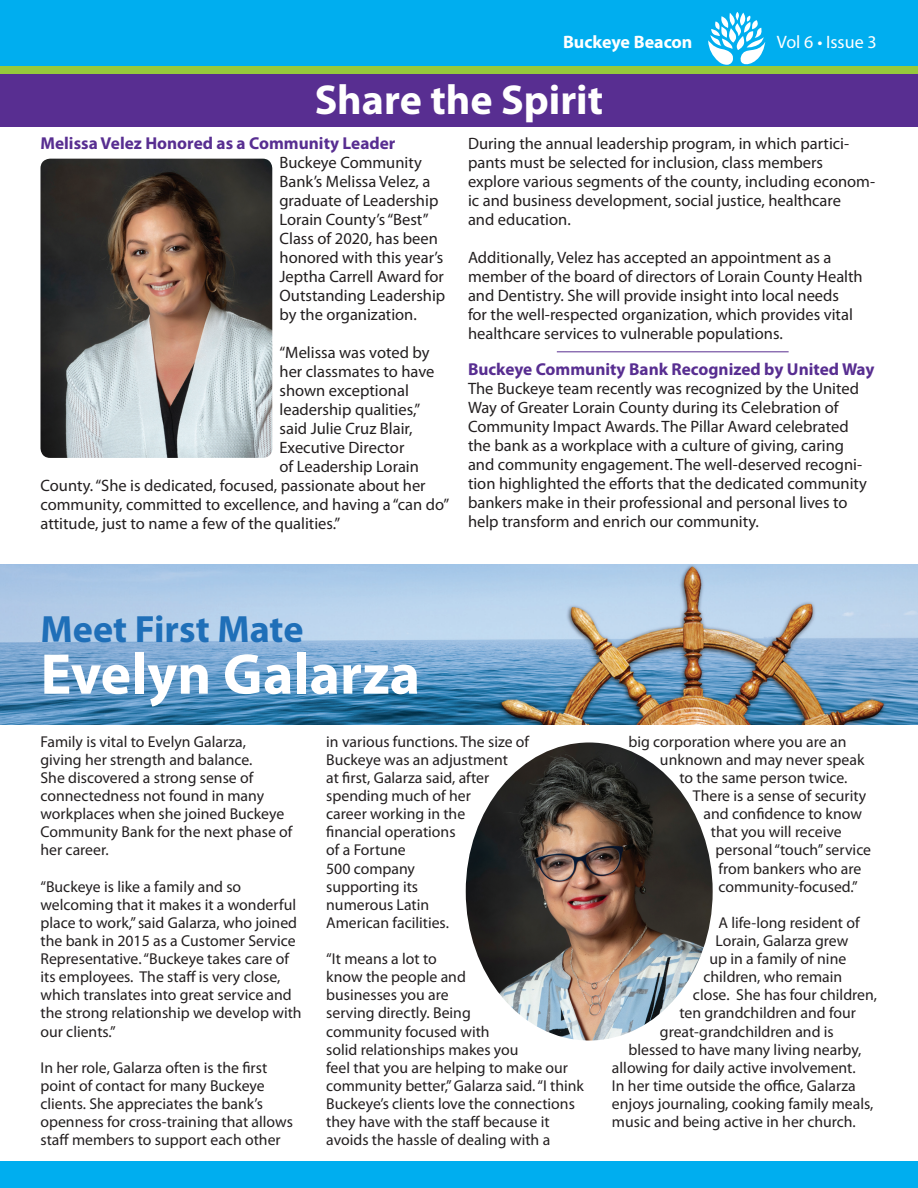
<style>
.page{position:relative;width:918px;height:1188px;background:#fff}
.page>*{position:absolute;margin:0;border:0;box-sizing:border-box;transform-origin:0 0}
.t1{font:700 57.9px "Myriad Pro";color:#fff}
.t2{font:700 42px "Myriad Pro";color:#fff}
.t3{font:700 38.1px "Myriad Pro";color:#1f6fb8}
.t4{font:700 18px "Myriad Pro";color:#fff}
.t5{font:18px "Myriad Pro";color:#fff}
.t6{font:700 17.25px "Myriad Pro";color:#582e91}
.t7{font:16.5px/19px "Myriad Pro";color:#231f20}
.t8{font:15.75px/18.1px "Myriad Pro";color:#231f20}
</style>
<div class="page">
<div style="left:0;top:73px;width:918px;height:54px;background:#582e91"></div>
<div style="left:0;top:0;width:918px;height:73px;background:#96c93c"></div>
<div style="left:0;top:0;width:918px;height:66px;background:#00aeef"></div>
<svg style="left:708px;top:12px;width:57px;height:53px"></svg>
<div style="left:0;top:1161px;width:918px;height:27px;background:#00aeef"></div>
<img style="left:0;top:565px;width:918px;height:159px">
<img style="left:40px;top:159px;width:232px;height:299px">
<hr style="left:557px;top:351px;width:232px;height:1px;background:#582e91">
<img style="left:466px;top:742px;width:247px;height:299px">
<p class="t4" style="left:563px;top:30px;width:131px">Buckeye Beacon</p>
<p class="t5" style="left:777px;top:31px;width:101px">Vol 6 • Issue 3</p>
<h2 class="t2" style="left:315px;top:73px;width:290px">Share the Spirit</h2>
<p class="t6" style="left:40px;top:132px;width:356px">Melissa Velez Honored as a Community Leader</p>
<p class="t7" style="left:280px;top:153px;width:167px">Buckeye Community<br>Bank’s Melissa Velez, a graduate of Leadership<br>Lorain County’s “Best”<br>Class of 2020, has been honored with this year’s<br>Jeptha Carrell Award for<br>Outstanding Leadership by the organization.</p>
<p class="t7" style="left:280px;top:343px;width:152px">“Melissa was voted by</p>
<p class="t7" style="left:280px;top:362px;width:156px">her classmates to have</p>
<p class="t7" style="left:280px;top:381px;width:131px">shown exceptional</p>
<p class="t7" style="left:280px;top:400px;width:142px">leadership qualities,”</p>
<p class="t7" style="left:280px;top:419px;width:135px">said Julie Cruz Blair,</p>
<p class="t7" style="left:280px;top:438px;width:126px">Executive Director</p>
<p class="t7" style="left:280px;top:457px;width:141px">of Leadership Lorain</p>
<p class="t7" style="left:41px;top:476px;width:387px">County. “She is dedicated, focused, passionate about her</p>
<p class="t7" style="left:41px;top:495px;width:410px">community, committed to excellence, and having a “can do”</p>
<p class="t7" style="left:41px;top:514px;width:301px">attitude, just to name a few of the qualities.”</p>
<p class="t7" style="left:468px;top:134px;width:409px">During the annual leadership program, in which partici&shy;pants must be selected for inclusion, class members explore various segments of the county, including econom&shy;ic and business development, social justice, healthcare<br>and education.</p>
<p class="t7" style="left:468px;top:248px;width:396px">Additionally, Velez has accepted an appointment as a member of the board of directors of Lorain County Health and Dentistry. She will provide insight into local needs<br>for the well-respected organization, which provides vital healthcare services to vulnerable populations.</p>
<p class="t6" style="left:468px;top:358px;width:408px">Buckeye Community Bank Recognized by United Way</p>
<p class="t7" style="left:468px;top:379px;width:401px">The Buckeye team recently was recognized by the United Way of Greater Lorain County during its Celebration of Community Impact Awards. The Pillar Award celebrated the bank as a workplace with a culture of giving, caring and community engagement. The well-deserved recogni&shy;tion highlighted the efforts that the dedicated community bankers make in their professional and personal lives to help transform and enrich our community.</p>
<h3 class="t3" style="left:40px;top:604px;width:265px">Meet First Mate</h3>
<h1 class="t1" style="left:40px;top:636px;width:381px">Evelyn Galarza</h1>
<p class="t8" style="left:40px;top:732px;width:254px">Family is vital to Evelyn Galarza,<br>giving her strength and balance.<br>She discovered a strong sense of connectedness not found in many workplaces when she joined Buckeye<br>Community Bank for the next phase of her career.</p>
<p class="t8" style="left:40px;top:877px;width:263px">“Buckeye is like a family and so welcoming that it makes it a wonderful place to work,” said Galarza, who joined the bank in 2015 as a Customer Service Representative. “Buckeye takes care of its employees. The staff is very close, which translates into great service and the strong relationship we develop with our clients.”</p>
<p class="t8" style="left:40px;top:1058px;width:254px">In her role, Galarza often is the first point of contact for many Buckeye clients. She appreciates the bank’s openness for cross-training that allows staff members to support each other</p>
<p class="t8" style="left:326px;top:732px;width:204px">in various functions. The size of<br>Buckeye was an adjustment<br>at first, Galarza said, after spending much of her<br>career working in the<br>financial operations<br>of a Fortune<br>500 company<br>supporting its<br>numerous Latin<br>American facilities.</p>
<p class="t8" style="left:326px;top:949px;width:259px">“It means a lot to<br>know the people and<br>businesses you are<br>serving directly. Being<br>community focused with<br>solid relationships makes you<br>feel that you are helping to make our community better,” Galarza said. “I think<br>Buckeye’s clients love the connections they have with the staff because it avoids the hassle of dealing with a</p>
<p class="t8" style="left:628px;top:732px;width:219px">big corporation where you are an</p>
<p class="t8" style="left:660px;top:750px;width:206px">unknown and may never speak</p>
<p class="t8" style="left:679px;top:768px;width:170px">to the same person twice.</p>
<p class="t8" style="left:693px;top:786px;width:175px">There is a sense of security</p>
<p class="t8" style="left:703px;top:805px;width:160px">and confidence to know</p>
<p class="t8" style="left:711px;top:823px;width:132px">that you will receive</p>
<p class="t8" style="left:715px;top:841px;width:157px">personal “touch” service</p>
<p class="t8" style="left:718px;top:859px;width:144px">from bankers who are</p>
<p class="t8" style="left:718px;top:877px;width:141px">community-focused.”</p>
<p class="t8" style="left:718px;top:913px;width:143px">A life-long resident of</p>
<p class="t8" style="left:715px;top:931px;width:134px">Lorain, Galarza grew</p>
<p class="t8" style="left:709px;top:949px;width:138px">up in a family of nine</p>
<p class="t8" style="left:703px;top:968px;width:140px">children, who remain</p>
<p class="t8" style="left:693px;top:986px;width:186px">close. She has four children,</p>
<p class="t8" style="left:679px;top:1004px;width:178px">ten grandchildren and four</p>
<p class="t8" style="left:660px;top:1022px;width:175px">great-grandchildren and is</p>
<p class="t8" style="left:628px;top:1040px;width:235px">blessed to have many living nearby,</p>
<p class="t8" style="left:612px;top:1058px;width:245px">allowing for daily active involvement.</p>
<p class="t8" style="left:612px;top:1076px;width:245px">In her time outside the office, Galarza</p>
<p class="t8" style="left:612px;top:1094px;width:263px">enjoys journaling, cooking family meals,</p>
<p class="t8" style="left:612px;top:1113px;width:245px">music and being active in her church.</p>
</div>
